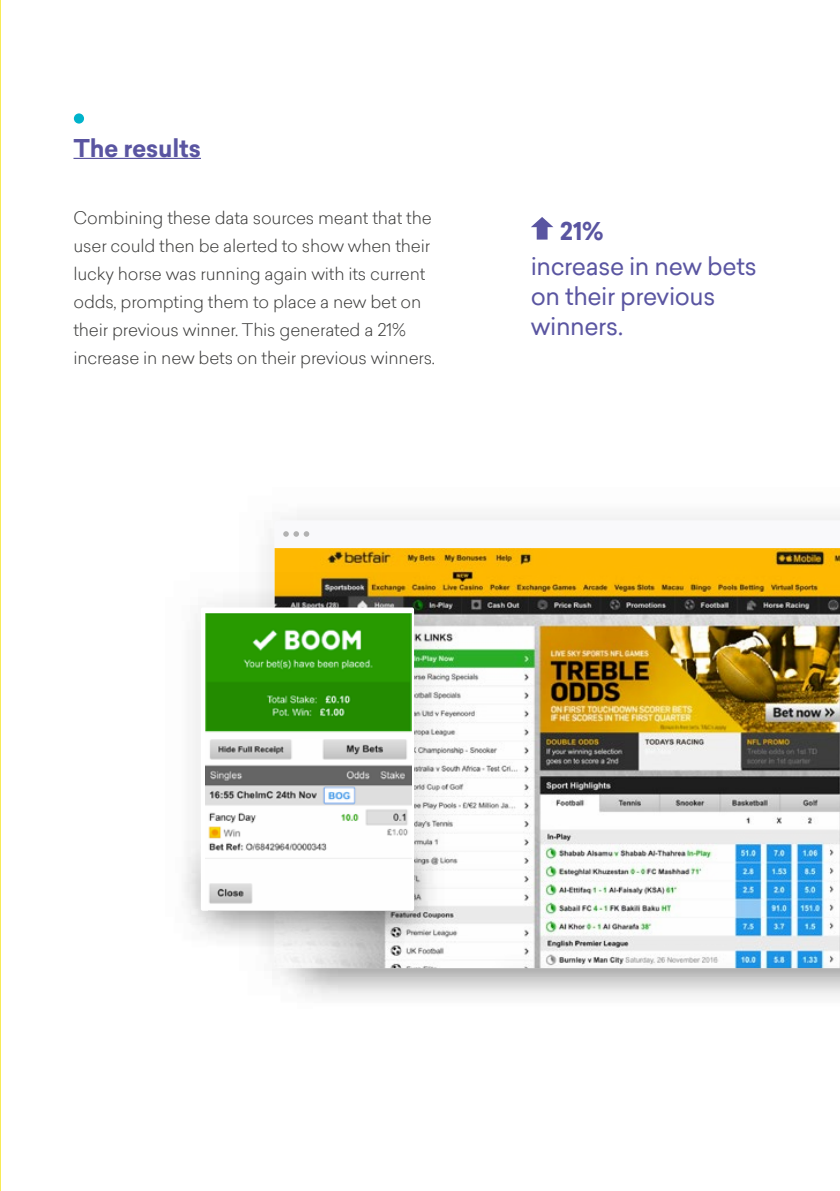
<style>
.page{position:relative;width:840px;height:1191px;background:#fff}
.page>*{position:absolute;margin:0;border:0;box-sizing:border-box;transform-origin:0 0}
.t1{font:24px/30px "Sailec";letter-spacing:-.015em;color:#5a55a1}
.t2{font:700 24px "Sailec";letter-spacing:-.01em;color:#5a55a1}
.t3{font:300 17px/28px "Sailec";letter-spacing:-.01em;color:#3c3c3b}
</style>
<div class="page">
<hr style="left:0;top:0;width:1px;height:1191px;background:#f8eb57">
<div style="left:74px;top:113px;width:10px;height:11px;background:#00b3cb;border-radius:50%"></div>
<hr style="left:73px;top:158px;width:128px;height:1px;background:#5a55a1">
<svg style="left:531px;top:217px;width:22px;height:23px"></svg>
<img style="left:274px;top:548px;width:565px;height:420px">
<svg style="left:274px;top:520px;width:565px;height:28px"></svg>
<img style="left:240px;top:945px;width:202px;height:6px">
<img style="left:184px;top:572px;width:265px;height:373px">
<svg style="left:201px;top:607px;width:213px;height:303px"></svg>
<img style="left:206px;top:613px;width:205px;height:296px">
<h1 class="t2" style="left:73px;top:131px;width:129px">The results</h1>
<p class="t3" style="left:73px;top:203px;width:363px">Combining these data sources meant that the user could then be alerted to show when their lucky horse was running again with its current odds, prompting them to place a new bet on their previous winner. This generated a 21% increase in new bets on their previous winners.</p>
<h1 class="t2" style="left:559px;top:214px;width:45px">21%</h1>
<h1 class="t1" style="left:530px;top:251px;width:227px">increase in new bets on their previous winners.</h1>
</div>
